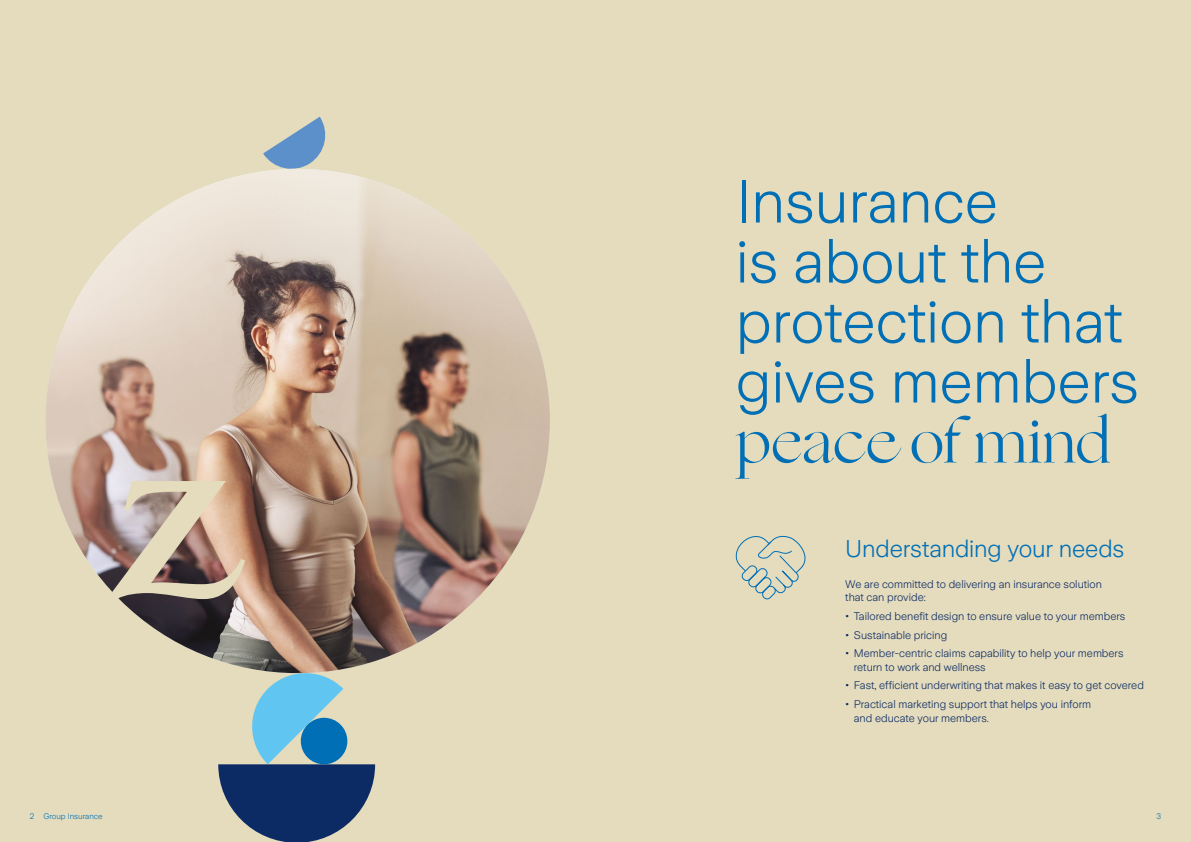
<style>
.page{position:relative;width:1191px;height:842px;background:#e4dcbd}
.page>*{position:absolute;margin:0;border:0;box-sizing:border-box;transform-origin:0 0}
.t1{font:300 60px/60px "Zurich Sans";color:#006fb6}
.t2{font:60px "Ogg";letter-spacing:-.005em;color:#006fb6}
.t3{font:300 24px "Zurich Sans";letter-spacing:-.01em;color:#006fb6}
.t4{font:300 11px/13.2px "Zurich Sans";color:#0c2a64}
.t5{font:300 8px "Zurich Sans";color:#006fb6}
.s1{font-weight:400}
</style>
<div class="page">
<svg style="left:218px;top:698px;width:157px;height:144px"></svg>
<div style="left:301px;top:718px;width:46px;height:46px;background:#006fb6;border-radius:50%"></div>
<svg style="left:278px;top:117px;width:48px;height:27px"></svg>
<svg style="left:260px;top:144px;width:84px;height:554px"></svg>
<img style="left:46px;top:169px;width:504px;height:505px">
<svg style="left:112px;top:481px;width:133px;height:118px"></svg>
<svg style="left:735px;top:535px;width:71px;height:65px"></svg>
<h1 class="t1" style="left:735px;top:173px;width:405px">Insurance<br>is about the protection that gives members</h1>
<h1 class="t2" style="left:735px;top:402px;width:377px">peace of mind</h1>
<h2 class="t3" style="left:845px;top:536px;width:281px">Understanding your needs</h2>
<p class="t4" style="left:845px;top:577px;width:258px">We are committed to delivering an insurance solution that can provide:</p>
<p class="t4" style="left:845px;top:609px;width:281px"><span class="s1">•</span> Tailored benefit design to ensure value to your members</p>
<p class="t4" style="left:845px;top:628px;width:104px"><span class="s1">•</span> Sustainable pricing</p>
<p class="t4" style="left:853px;top:647px;width:271px;text-indent:-9px"><span class="s1">•</span> Member-centric claims capability to help your members return to work and wellness</p>
<p class="t4" style="left:845px;top:679px;width:300px"><span class="s1">•</span> Fast, efficient underwriting that makes it easy to get covered</p>
<p class="t4" style="left:853px;top:698px;width:239px;text-indent:-9px"><span class="s1">•</span> Practical marketing support that helps you inform and educate your members.</p>
<p class="t5" style="left:30px;top:812px;width:74px">2 Group Insurance</p>
<p class="t5" style="left:1156px;top:812px;width:6px">3</p>
</div>
